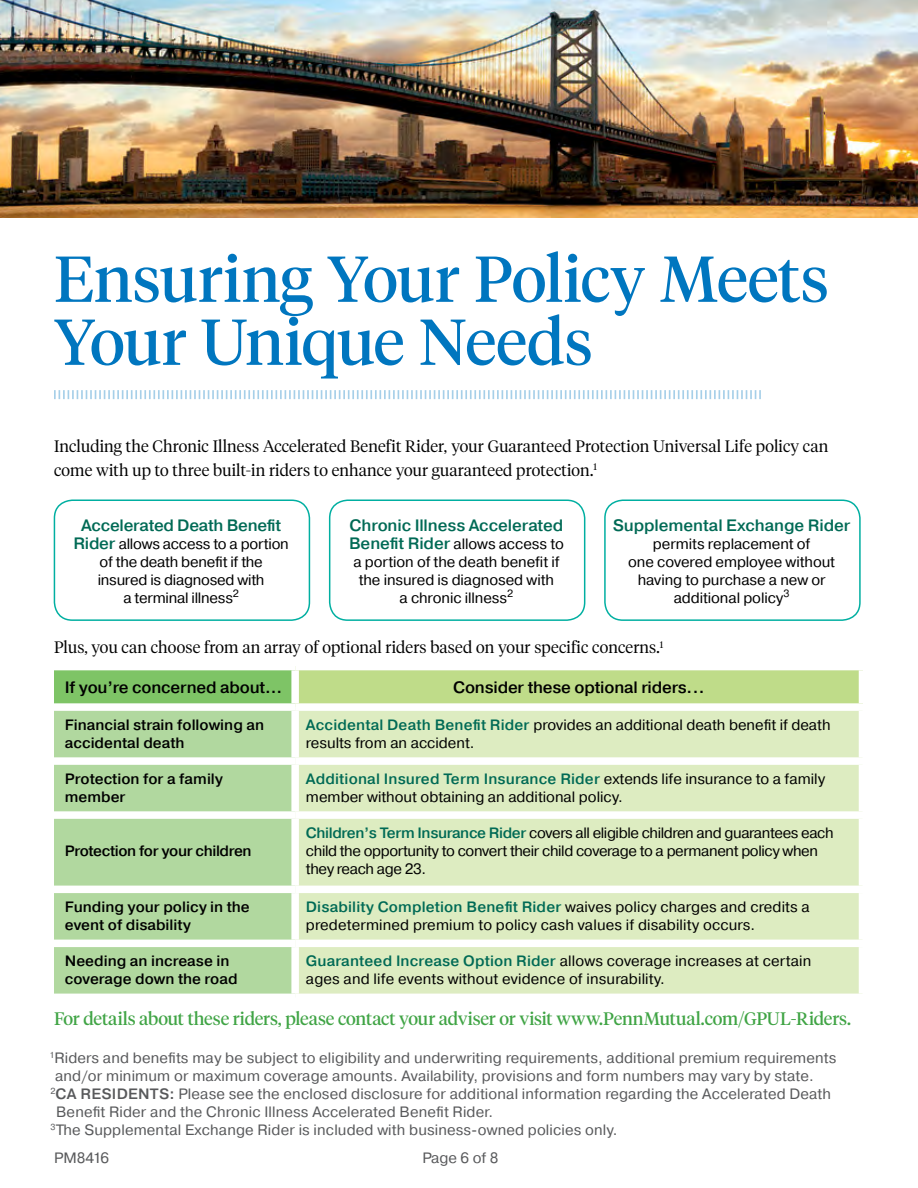
<style>
.page{position:relative;width:918px;height:1188px;background:#fff}
.page>*{position:absolute;margin:0;border:0;box-sizing:border-box;transform-origin:0 0}
.t1{font:64.5px/63px "Tiempos Headline";letter-spacing:-.005em;color:#0076bf}
.t2{font:18px "Tiempos Headline";letter-spacing:-.01em;color:#40a445}
.t3{font:300 16.5px/24px "Tiempos Headline";letter-spacing:.01em;color:#000}
.t4{font:500 16.5px "Pragmatica";letter-spacing:-.01em;color:#006a55}
.t5{font:500 16.5px "Pragmatica";letter-spacing:-.01em;color:#000}
.t6{font:15px/18px "Pragmatica";letter-spacing:-.005em;color:#000}
.t7{font:15px "Pragmatica";letter-spacing:.01em;color:#58595b}
.t8{font:15px/18px "Pragmatica";letter-spacing:-.025em;color:#000}
.t9{font:500 15px/18px "Pragmatica";color:#000}
.t10{font:500 15px "Pragmatica";letter-spacing:-.025em;color:#000}
.s1{font-weight:500;font-size:16.5px;color:#006a55}
.s2{font-weight:500;color:#006a55}
.s3{font-weight:500}
</style>
<div class="page">
<img style="left:0;top:0;width:918px;height:218px">
<svg style="left:54px;top:390px;width:707px;height:9px"></svg>
<div style="left:54px;top:667px;width:241px;height:40px;background:#7ec466"></div>
<div style="left:295px;top:667px;width:567px;height:40px;background:#bfdc89"></div>
<div style="left:54px;top:711px;width:237px;height:283px;background:#b1d89f"></div>
<div style="left:299px;top:711px;width:560px;height:283px;background:#ddecc1"></div>
<div style="left:54px;top:663px;width:241px;height:7px;background:#fff"></div>
<div style="left:295px;top:663px;width:571px;height:7px;background:#fff"></div>
<div style="left:291px;top:670px;width:8px;height:33px;background:#fff"></div>
<div style="left:859px;top:670px;width:7px;height:33px;background:#fff"></div>
<div style="left:54px;top:703px;width:241px;height:8px;background:#fff"></div>
<div style="left:295px;top:703px;width:571px;height:8px;background:#fff"></div>
<div style="left:54px;top:757px;width:241px;height:8px;background:#fff"></div>
<div style="left:295px;top:757px;width:571px;height:8px;background:#fff"></div>
<div style="left:54px;top:811px;width:241px;height:8px;background:#fff"></div>
<div style="left:295px;top:811px;width:571px;height:8px;background:#fff"></div>
<div style="left:54px;top:886px;width:241px;height:7px;background:#fff"></div>
<div style="left:295px;top:886px;width:571px;height:7px;background:#fff"></div>
<div style="left:54px;top:940px;width:241px;height:7px;background:#fff"></div>
<div style="left:295px;top:940px;width:571px;height:7px;background:#fff"></div>
<div style="left:54px;top:500px;width:256px;height:121px;border:2px solid #00afa1;border-radius:18px"></div>
<div style="left:329px;top:500px;width:256px;height:121px;border:2px solid #00afa1;border-radius:18px"></div>
<div style="left:604px;top:500px;width:257px;height:121px;border:2px solid #00afa1;border-radius:18px"></div>
<h1 class="t1" style="left:54px;top:244px;width:777px">Ensuring Your Policy Meets<br>Your Unique Needs</h1>
<p class="t3" style="left:54px;top:433px;width:776px">Including the Chronic Illness Accelerated Benefit Rider, your Guaranteed Protection Universal Life policy can come with up to three built-in riders to enhance your guaranteed protection.<sup>1</sup></p>
<p class="t4" style="left:350px;top:514px;width:215px">Chronic Illness Accelerated</p>
<p class="t6" style="left:349px;top:535px;width:216px;text-align:center"><span class="s1">Benefit Rider</span> allows access to a portion of the death benefit if the insured is diagnosed with<br>a chronic illness<sup>2</sup></p>
<p class="t4" style="left:613px;top:514px;width:239px">Supplemental Exchange Rider</p>
<p class="t6" style="left:628px;top:535px;width:208px;text-align:center">permits replacement of<br>one covered employee without having to purchase a new or additional policy<sup>3</sup></p>
<p class="t3" style="left:54px;top:635px;width:611px">Plus, you can choose from an array of optional riders based on your specific concerns.<sup>1</sup></p>
<p class="t4" style="left:81px;top:514px;width:201px">Accelerated Death Benefit</p>
<p class="t6" style="left:74px;top:535px;width:217px;text-align:center"><span class="s1">Rider</span> allows access to a portion of the death benefit if the insured is diagnosed with<br>a terminal illness<sup>2</sup></p>
<p class="t5" style="left:65px;top:677px;width:219px">If you’re concerned about…</p>
<p class="t5" style="left:453px;top:677px;width:253px">Consider these optional riders...</p>
<p class="t9" style="left:65px;top:715px;width:201px">Financial strain following an accidental death</p>
<p class="t6" style="left:306px;top:716px;width:526px"><span class="s2">Accidental Death Benefit Rider</span> provides an additional death benefit if death results from an accident.</p>
<p class="t9" style="left:65px;top:769px;width:160px">Protection for a family member</p>
<p class="t6" style="left:306px;top:770px;width:521px"><span class="s2">Additional Insured Term Insurance Rider</span> extends life insurance to a family member without obtaining an additional policy.</p>
<p class="t10" style="left:65px;top:841px;width:188px">Protection for your children</p>
<p class="t8" style="left:306px;top:824px;width:529px"><span class="s2">Children’s Term Insurance Rider</span> covers all eligible children and guarantees each child the opportunity to convert their child coverage to a permanent policy when they reach age 23.</p>
<p class="t9" style="left:65px;top:898px;width:186px">Funding your policy in the event of disability</p>
<p class="t6" style="left:306px;top:898px;width:505px"><span class="s2">Disability Completion Benefit Rider</span> waives policy charges and credits a predetermined premium to policy cash values if disability occurs.</p>
<p class="t9" style="left:65px;top:952px;width:174px">Needing an increase in coverage down the road</p>
<p class="t6" style="left:306px;top:952px;width:507px"><span class="s2">Guaranteed Increase Option Rider</span> allows coverage increases at certain ages and life events without evidence of insurability.</p>
<p class="t2" style="left:54px;top:1006px;width:799px">For details about these riders, please contact your adviser or visit www.PennMutual.com/GPUL-Riders.</p>
<p class="t7" style="left:49px;top:1048px;width:789px"><sup>1</sup>Riders and benefits may be subject to eligibility and underwriting requirements, additional premium requirements</p>
<p class="t7" style="left:55px;top:1066px;width:760px">and/or minimum or maximum coverage amounts. Availability, provisions and form numbers may vary by state.</p>
<p class="t7" style="left:50px;top:1084px;width:782px"><sup>2</sup><span class="s3">CA RESIDENTS:</span> Please see the enclosed disclosure for additional information regarding the Accelerated Death</p>
<p class="t7" style="left:56px;top:1102px;width:439px">Benefit Rider and the Chronic Illness Accelerated Benefit Rider.</p>
<p class="t7" style="left:51px;top:1120px;width:569px"><sup>3</sup>The Supplemental Exchange Rider is included with business-owned policies only.</p>
<p class="t7" style="left:54px;top:1149px;width:57px">PM8416</p>
<p class="t7" style="left:422px;top:1149px;width:78px">Page 6 of 8</p>
</div>
